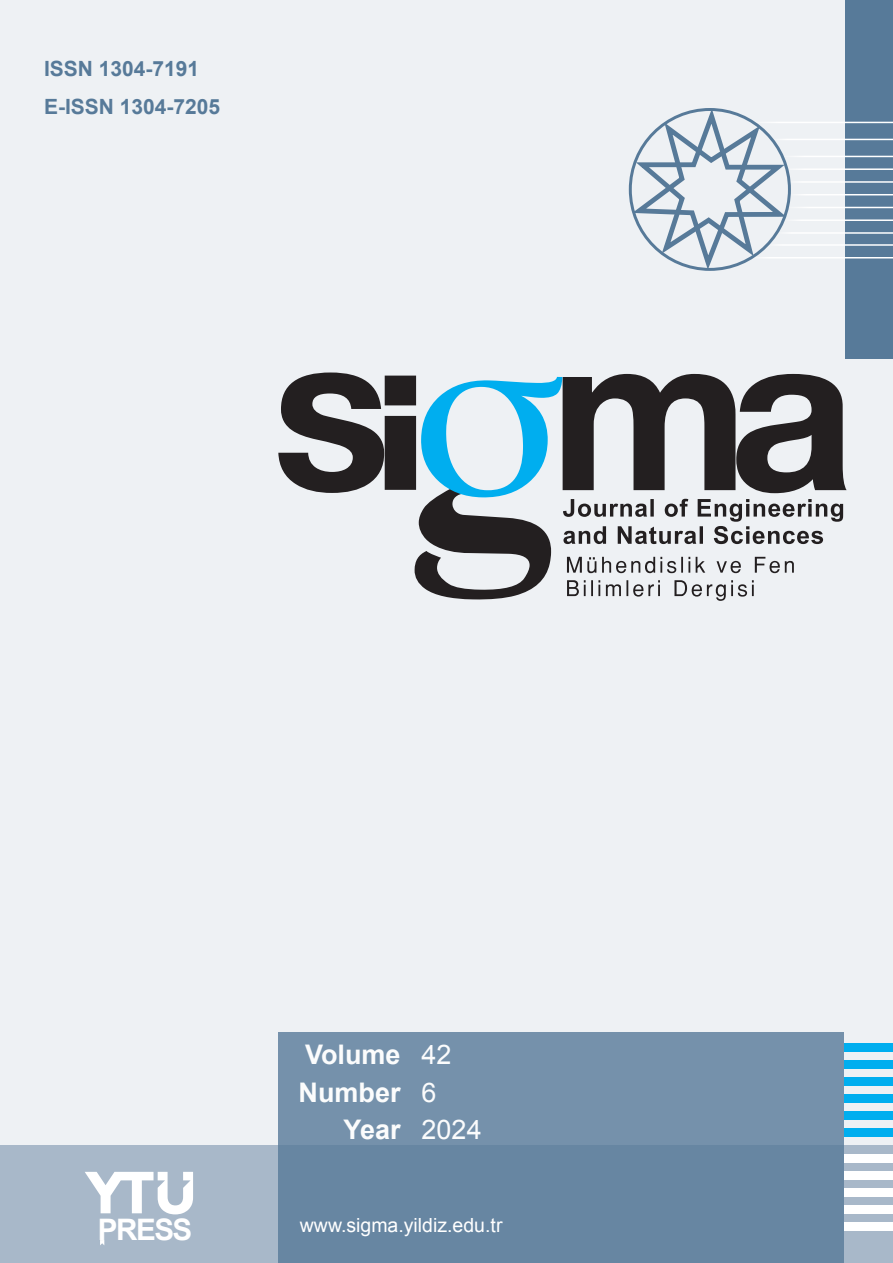
<style>
.page{position:relative;width:893px;height:1263px;background:#eef1f4}
.page>*{position:absolute;margin:0;border:0;box-sizing:border-box;transform-origin:0 0}
.t1{font:700 29.7px "Arial";letter-spacing:-.05em;color:#fff}
.t2{font:700 27px "Arial";color:#fff}
.t3{font:700 21px/37.5px "Arial";color:#577a99}
.t4{font:19.5px "Arial";color:#fff}
.s1{font-weight:400}
</style>
<div class="page">
<div style="left:0;top:1145px;width:893px;height:118px;background:#a8b8c9"></div>
<div style="left:846px;top:0;width:47px;height:158px;background:#577a99"></div>
<div style="left:846px;top:157px;width:47px;height:202px;background:#577a99"></div>
<div style="left:844px;top:1043px;width:49px;height:9px;background:#00aeef"></div>
<div style="left:844px;top:1060px;width:49px;height:9px;background:#00aeef"></div>
<div style="left:844px;top:1077px;width:49px;height:9px;background:#00aeef"></div>
<div style="left:844px;top:1094px;width:49px;height:9px;background:#00aeef"></div>
<div style="left:844px;top:1128px;width:49px;height:9px;background:#00aeef"></div>
<div style="left:844px;top:1111px;width:49px;height:9px;background:#00aeef"></div>
<hr style="left:725px;top:122px;width:168px;height:1px;background:#fff">
<hr style="left:761px;top:139px;width:132px;height:1px;background:#fff">
<hr style="left:772px;top:156px;width:121px;height:1px;background:#fff">
<hr style="left:772px;top:168px;width:121px;height:2px;background:#fff">
<hr style="left:780px;top:181px;width:113px;height:2px;background:#fff">
<hr style="left:785px;top:194px;width:108px;height:1px;background:#fff">
<hr style="left:780px;top:219px;width:113px;height:2px;background:#fff">
<hr style="left:776px;top:207px;width:117px;height:1px;background:#fff">
<hr style="left:772px;top:232px;width:121px;height:2px;background:#fff">
<hr style="left:761px;top:244px;width:132px;height:2px;background:#fff">
<hr style="left:745px;top:257px;width:148px;height:1px;background:#fff">
<svg style="left:278px;top:372px;width:569px;height:229px"></svg>
<div style="left:278px;top:1032px;width:566px;height:231px;background:linear-gradient(to right,#6e8ba6,#6e8ba6)"></div>
<div style="left:844px;top:1154px;width:49px;height:8px;background:#fff"></div>
<div style="left:844px;top:1171px;width:49px;height:8px;background:#fff"></div>
<div style="left:844px;top:1188px;width:49px;height:8px;background:#fff"></div>
<div style="left:844px;top:1205px;width:49px;height:8px;background:#fff"></div>
<div style="left:844px;top:1222px;width:49px;height:8px;background:#fff"></div>
<svg style="left:628px;top:108px;width:165px;height:163px"></svg>
<svg style="left:85px;top:1172px;width:108px;height:42px"></svg>
<svg style="left:100px;top:1240px;width:4px;height:5px"></svg>
<p class="t3" style="left:44px;top:51px;width:178px">ISSN 1304-7191<br>E-ISSN 1304-7205</p>
<p class="t2" style="left:305px;top:1037px;width:148px">Volume <span class="s1">42</span></p>
<p class="t2" style="left:299px;top:1075px;width:140px">Number <span class="s1">6</span></p>
<p class="t2" style="left:344px;top:1112px;width:140px">Year <span class="s1">2024</span></p>
<h1 class="t1" style="left:98px;top:1210px;width:96px">PRESS</h1>
<p class="t4" style="left:300px;top:1212px;width:204px">www.sigma.yildiz.edu.tr</p>
</div>
